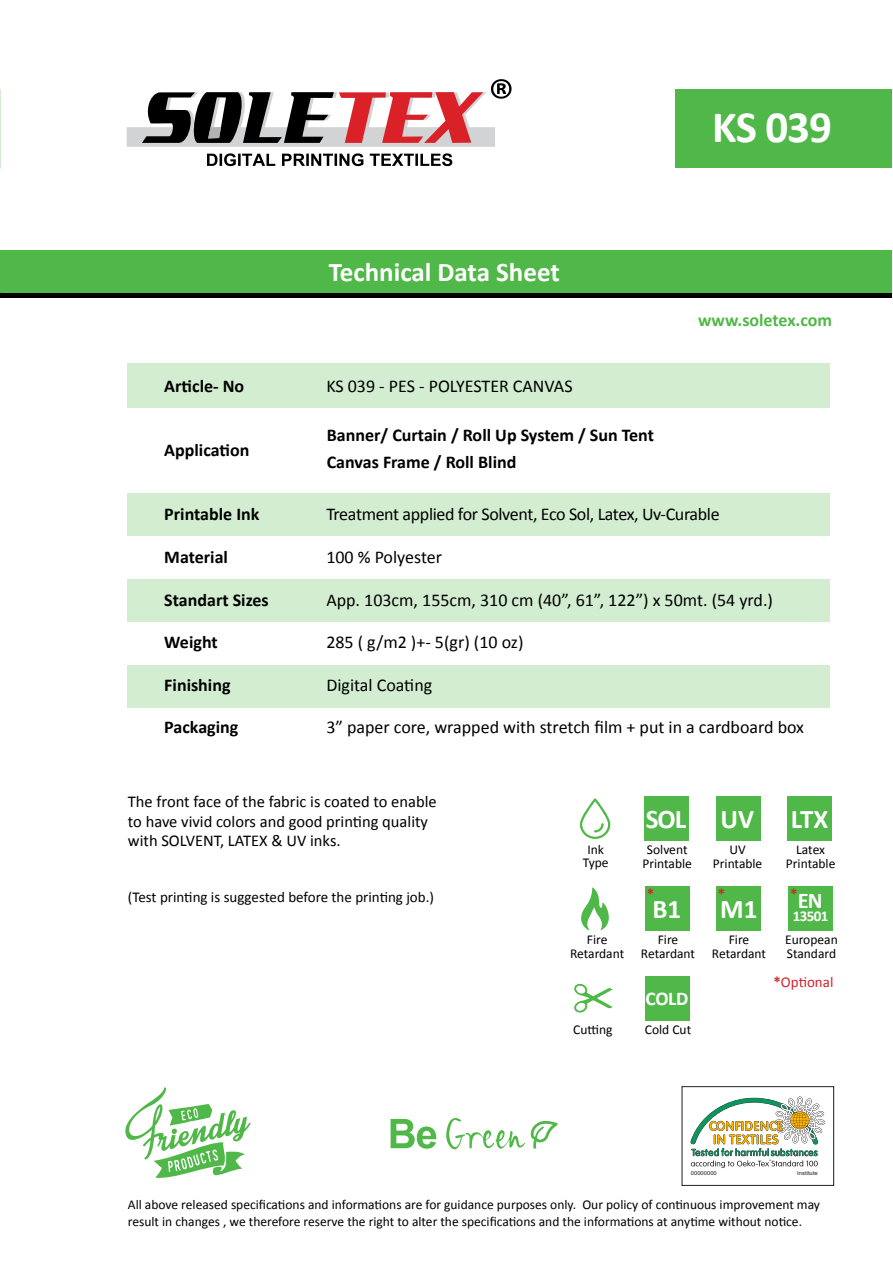
<style>
.page{position:relative;width:893px;height:1263px;background:#fff}
.page>*{position:absolute;margin:0;border:0;box-sizing:border-box;transform-origin:0 0}
.t1{font:700 45px "Calibri";color:#fff}
.t2{font:700 27px "Calibri";color:#fff}
.t3{font:700 22.5px "Calibri";color:#fff}
.t4{font:700 19.5px "Calibri";color:#fff}
.t5{font:18px "Calibri";color:#000}
.t6{font:700 18px/27.6px "Calibri";color:#000}
.t7{font:18px "Calibri";letter-spacing:-.02em;color:#000}
.t8{font:700 18px "Calibri";color:#50b848}
.t9{font:16.5px/19.8px "Calibri";color:#000}
.t10{font:15px "Calibri";color:#000}
.t11{font:15px "Calibri";color:#d2232a}
.t12{font:700 15px "Calibri";letter-spacing:-.04em;color:#fff}
.t13{font:700 15px "Calibri";color:#d2232a}
.t14{font:13.5px/13.5px "Calibri";color:#000;text-align:center}
.t15{font:5.4px "Arial";color:#231f20;scale:1.07 1}
.t16{font:700 1.95px "Arial";color:#231f20;scale:1.07 1}
.s1{font-weight:700}
</style>
<div class="page">
<div style="left:128px;top:364px;width:702px;height:44px;background:#d3edd1"></div>
<div style="left:128px;top:493px;width:702px;height:43px;background:#d3edd1"></div>
<div style="left:128px;top:579px;width:702px;height:43px;background:#d3edd1"></div>
<div style="left:128px;top:665px;width:702px;height:43px;background:#d3edd1"></div>
<div style="left:0;top:250px;width:891px;height:44px;background:#50b848"></div>
<div style="left:0;top:293px;width:891px;height:5px;background:#000"></div>
<div style="left:675px;top:89px;width:216px;height:79px;background:#50b848"></div>
<svg style="left:127px;top:79px;width:385px;height:68px"></svg>
<svg style="left:207px;top:153px;width:245px;height:13px"></svg>
<div style="left:716px;top:886px;width:45px;height:45px;background:#50b848"></div>
<div style="left:788px;top:886px;width:45px;height:45px;background:#50b848"></div>
<div style="left:645px;top:886px;width:44px;height:45px;background:#50b848"></div>
<svg style="left:573px;top:983px;width:40px;height:30px"></svg>
<div style="left:645px;top:976px;width:44px;height:45px;background:#50b848"></div>
<svg style="left:581px;top:887px;width:28px;height:43px"></svg>
<svg style="left:579px;top:798px;width:32px;height:42px"></svg>
<div style="left:787px;top:796px;width:45px;height:44px;background:#50b848"></div>
<div style="left:716px;top:796px;width:45px;height:44px;background:#50b848"></div>
<div style="left:644px;top:796px;width:45px;height:44px;background:#50b848"></div>
<div style="left:682px;top:1086px;width:152px;height:99px;border:1px solid #231f20"></div>
<svg style="left:690px;top:1096px;width:135px;height:72px"></svg>
<svg style="left:391px;top:1119px;width:45px;height:30px"></svg>
<svg style="left:446px;top:1118px;width:112px;height:31px"></svg>
<svg style="left:125px;top:1087px;width:126px;height:91px"></svg>
<h1 class="t1" style="left:712px;top:96px;width:121px">KS 039</h1>
<h2 class="t2" style="left:329px;top:253px;width:232px">Technical Data Sheet</h2>
<h3 class="t6" style="left:164px;top:372px;width:81px">Article- No</h3>
<h3 class="t5" style="left:326px;top:374px;width:248px">KS 039 - PES - POLYESTER CANVAS</h3>
<h3 class="t6" style="left:164px;top:435px;width:87px">Application</h3>
<h3 class="t6" style="left:327px;top:420px;width:329px">Banner/ Curtain / Roll Up System / Sun Tent<br>Canvas Frame / Roll Blind</h3>
<h3 class="t8" style="left:698px;top:307px;width:136px">www.soletex.com</h3>
<h3 class="t6" style="left:164px;top:500px;width:97px">Printable Ink</h3>
<h3 class="t7" style="left:326px;top:502px;width:395px">Treatment applied for Solvent, Eco Sol, Latex, Uv-Curable</h3>
<h3 class="t6" style="left:164px;top:542px;width:65px">Material</h3>
<h3 class="t5" style="left:326px;top:544px;width:117px">100 % Polyester</h3>
<h3 class="t6" style="left:164px;top:585px;width:106px">Standart Sizes</h3>
<h3 class="t5" style="left:326px;top:587px;width:448px">App. 103cm, 155cm, 310 cm (40”, 61”, 122”) x 50mt. (54 yrd.)</h3>
<h3 class="t6" style="left:164px;top:628px;width:55px">Weight</h3>
<h3 class="t5" style="left:326px;top:630px;width:199px">285 ( g/m2 )+- 5(gr) (10 oz)</h3>
<h3 class="t6" style="left:164px;top:670px;width:68px">Finishing</h3>
<h3 class="t5" style="left:326px;top:672px;width:107px">Digital Coating</h3>
<h3 class="t6" style="left:164px;top:713px;width:76px">Packaging</h3>
<h3 class="t5" style="left:326px;top:715px;width:479px">3” paper core, wrapped with stretch film + put in a cardboard box</h3>
<p class="t9" style="left:128px;top:791px;width:310px">The front face of the fabric is coated to enable to have vivid colors and good printing quality with SOLVENT, LATEX &amp; UV inks.</p>
<p class="t10" style="left:128px;top:887px;width:308px">(Test printing is suggested before the printing job.)</p>
<p class="t14" style="left:583px;top:842px;width:27px">Ink<br>Type</p>
<p class="t14" style="left:570px;top:932px;width:56px">Fire<br>Retardant</p>
<h2 class="t2" style="left:646px;top:800px;width:42px">SOL</h2>
<p class="t14" style="left:642px;top:842px;width:51px">Solvent<br>Printable</p>
<p class="t13" style="left:647px;top:883px;width:9px">*</p>
<h2 class="t2" style="left:652px;top:889px;width:30px">B1</h2>
<p class="t14" style="left:641px;top:932px;width:56px">Fire<br>Retardant</p>
<h3 class="t4" style="left:646px;top:985px;width:44px">COLD</h3>
<p class="t14" style="left:573px;top:1022px;width:41px">Cutting</p>
<p class="t14" style="left:645px;top:1023px;width:48px">Cold Cut</p>
<h2 class="t2" style="left:721px;top:800px;width:35px">UV</h2>
<p class="t14" style="left:713px;top:842px;width:51px">UV<br>Printable</p>
<h2 class="t2" style="left:791px;top:800px;width:39px">LTX</h2>
<p class="t14" style="left:786px;top:842px;width:51px">Latex<br>Printable</p>
<p class="t13" style="left:718px;top:883px;width:9px">*</p>
<h2 class="t2" style="left:720px;top:889px;width:39px">M1</h2>
<p class="t13" style="left:790px;top:883px;width:9px">*</p>
<h3 class="t3" style="left:798px;top:885px;width:26px">EN</h3>
<p class="t12" style="left:793px;top:906px;width:37px">13501</p>
<p class="t14" style="left:712px;top:932px;width:56px">Fire<br>Retardant</p>
<p class="t14" style="left:785px;top:932px;width:54px;text-align:left">European<br>Standard</p>
<p class="t11" style="left:773px;top:972px;width:61px"><span class="s1">*</span>Optional</p>
<p class="t16" style="left:769px;top:1158px;width:3px">®</p>
<p class="t15" style="left:691px;top:1170px;width:26px">00000000</p>
<p class="t15" style="left:797px;top:1170px;width:21px">Institute</p>
<p class="t14" style="left:128px;top:1196px;width:694px;line-height:16.2px;text-align:left">All above released specifications and informations are for guidance purposes only. Our policy of continuous improvement may result in changes , we therefore reserve the right to alter the specifications and the informations at anytime without notice.</p>
</div>
